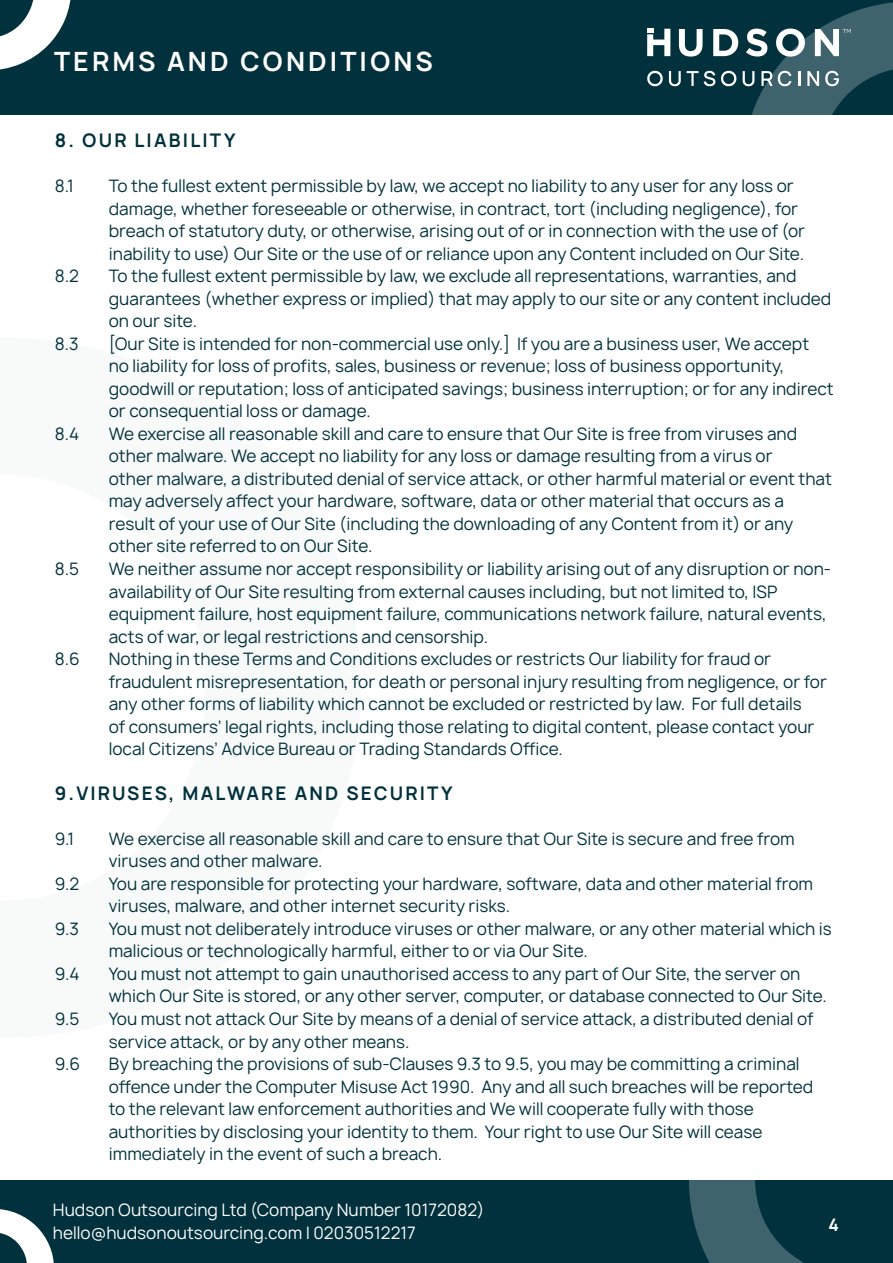
<style>
.page{position:relative;width:893px;height:1263px;background:#fff}
.page>*{position:absolute;margin:0;border:0;box-sizing:border-box;transform-origin:0 0}
.t1{font:700 25.5px "Manrope";letter-spacing:.12em;color:#fff}
.t2{font:700 18px "Manrope";letter-spacing:.12em;color:#00313c}
.t3{font:16.5px/22.5px "Manrope";color:#00313c}
.t4{font:16.5px/22.5px "Manrope";color:#fff}
.t5{font:700 16.5px "Manrope";color:#fff}
</style>
<div class="page">
<div style="left:0;top:1180px;width:893px;height:83px;background:#00313c"></div>
<div style="left:0;top:0;width:893px;height:115px;background:#00313c"></div>
<svg style="left:0;top:0;width:71px;height:70px"></svg>
<svg style="left:647px;top:2px;width:246px;height:113px"></svg>
<svg style="left:689px;top:1180px;width:115px;height:83px"></svg>
<svg style="left:0;top:1209px;width:54px;height:54px"></svg>
<h1 class="t1" style="left:54px;top:44px;width:381px">TERMS AND CONDITIONS</h1>
<p class="t2" style="left:55px;top:129px;width:182px">8. OUR LIABILITY</p>
<p class="t3" style="left:55px;top:175px;width:20px">8.1</p>
<p class="t3" style="left:109px;top:175px;width:698px">To the fullest extent permissible by law, we accept no liability to any user for any loss or damage, whether foreseeable or otherwise, in contract, tort (including negligence), for breach of statutory duty, or otherwise, arising out of or in connection with the use of (or inability to use) Our Site or the use of or reliance upon any Content included on Our Site.</p>
<p class="t3" style="left:55px;top:265px;width:26px">8.2</p>
<p class="t3" style="left:109px;top:265px;width:724px">To the fullest extent permissible by law, we exclude all representations, warranties, and guarantees (whether express or implied) that may apply to our site or any content included on our site.</p>
<p class="t3" style="left:55px;top:333px;width:25px">8.3</p>
<p class="t3" style="left:109px;top:333px;width:727px">[Our Site is intended for non-commercial use only.] If you are a business user, We accept no liability for loss of profits, sales, business or revenue; loss of business opportunity, goodwill or reputation; loss of anticipated savings; business interruption; or for any indirect or consequential loss or damage.</p>
<p class="t3" style="left:55px;top:423px;width:26px">8.4</p>
<p class="t3" style="left:109px;top:423px;width:725px">We exercise all reasonable skill and care to ensure that Our Site is free from viruses and other malware. We accept no liability for any loss or damage resulting from a virus or<br>other malware, a distributed denial of service attack, or other harmful material or event that may adversely affect your hardware, software, data or other material that occurs as a result of your use of Our Site (including the downloading of any Content from it) or any other site referred to on Our Site.</p>
<p class="t3" style="left:55px;top:558px;width:26px">8.5</p>
<p class="t3" style="left:109px;top:558px;width:724px">We neither assume nor accept responsibility or liability arising out of any disruption or non&shy;availability of Our Site resulting from external causes including, but not limited to, ISP equipment failure, host equipment failure, communications network failure, natural events, acts of war, or legal restrictions and censorship.</p>
<p class="t3" style="left:55px;top:648px;width:26px">8.6</p>
<p class="t3" style="left:109px;top:648px;width:720px">Nothing in these Terms and Conditions excludes or restricts Our liability for fraud or fraudulent misrepresentation, for death or personal injury resulting from negligence, or for any other forms of liability which cannot be excluded or restricted by law. For full details<br>of consumers’ legal rights, including those relating to digital content, please contact your local Citizens’ Advice Bureau or Trading Standards Office.</p>
<p class="t2" style="left:55px;top:781px;width:399px">9.VIRUSES, MALWARE AND SECURITY</p>
<p class="t3" style="left:55px;top:828px;width:21px">9.1</p>
<p class="t3" style="left:109px;top:828px;width:687px">We exercise all reasonable skill and care to ensure that Our Site is secure and free from viruses and other malware.</p>
<p class="t3" style="left:55px;top:873px;width:26px">9.2</p>
<p class="t3" style="left:109px;top:873px;width:706px">You are responsible for protecting your hardware, software, data and other material from viruses, malware, and other internet security risks.</p>
<p class="t3" style="left:55px;top:918px;width:26px">9.3</p>
<p class="t3" style="left:109px;top:918px;width:725px">You must not deliberately introduce viruses or other malware, or any other material which is malicious or technologically harmful, either to or via Our Site.</p>
<p class="t3" style="left:55px;top:963px;width:26px">9.4</p>
<p class="t3" style="left:109px;top:963px;width:720px">You must not attempt to gain unauthorised access to any part of Our Site, the server on which Our Site is stored, or any other server, computer, or database connected to Our Site.</p>
<p class="t3" style="left:55px;top:1008px;width:26px">9.5</p>
<p class="t3" style="left:109px;top:1008px;width:706px">You must not attack Our Site by means of a denial of service attack, a distributed denial of service attack, or by any other means.</p>
<p class="t3" style="left:55px;top:1053px;width:27px">9.6</p>
<p class="t3" style="left:109px;top:1053px;width:706px">By breaching the provisions of sub-Clauses 9.3 to 9.5, you may be committing a criminal offence under the Computer Misuse Act 1990. Any and all such breaches will be reported to the relevant law enforcement authorities and We will cooperate fully with those authorities by disclosing your identity to them. Your right to use Our Site will cease immediately in the event of such a breach.</p>
<p class="t4" style="left:53px;top:1199px;width:433px">Hudson Outsourcing Ltd (Company Number 10172082) hello@hudsonoutsourcing.com | 02030512217</p>
<p class="t5" style="left:828px;top:1213px;width:12px">4</p>
</div>
